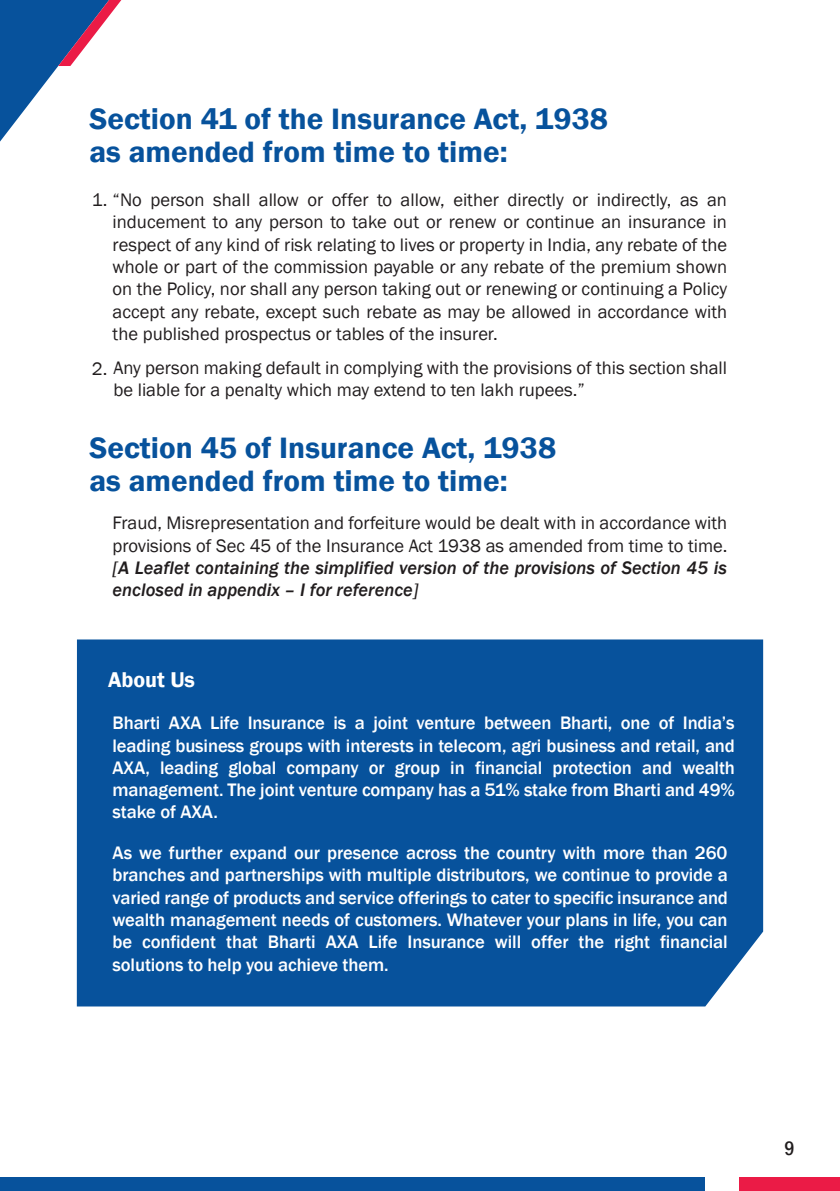
<style>
.page{position:relative;width:840px;height:1191px;background:#fff}
.page>*{position:absolute;margin:0;border:0;box-sizing:border-box;transform-origin:0 0}
.t1{font:600 30.2px/33.4px "Franklin Gothic";color:#07529c}
.t2{font:600 22px "Franklin Gothic";color:#fff}
.t3{font:500 condensed 20px "Franklin Gothic";color:#211d1e}
.t4{font:18.6px/22.4px "Franklin Gothic";color:#211d1e}
.t5{font:500 18.6px/22.4px "Franklin Gothic";letter-spacing:-.005em;color:#fff;text-align:justify}
.t6{font:italic 500 18.6px/22.4px "Franklin Gothic";color:#211d1e}
</style>
<div class="page">
<svg style="left:0;top:0;width:121px;height:142px"></svg>
<div style="left:0;top:1177px;width:704px;height:14px;background:#07529c"></div>
<div style="left:738px;top:1177px;width:101px;height:14px;background:#eb1b46"></div>
<div style="left:77px;top:639px;width:685px;height:367px;background:#07529c"></div>
<h1 class="t1" style="left:89px;top:102px;width:520px">Section 41 of the Insurance Act, 1938 as amended from time to time:</h1>
<p class="t4" style="left:112px;top:189px;width:616px;text-align:justify;text-indent:-21px">1. “No person shall allow or offer to allow, either directly or indirectly, as an inducement to any person to take out or renew or continue an insurance in respect of any kind of risk relating to lives or property in India, any rebate of the whole or part of the commission payable or any rebate of the premium shown on the Policy, nor shall any person taking out or renewing or continuing a Policy accept any rebate, except such rebate as may be allowed in accordance with the published prospectus or tables of the insurer.</p>
<p class="t4" style="left:113px;top:357px;width:615px;text-indent:-22px">2. Any person making default in complying with the provisions of this section shall be liable for a penalty which may extend to ten lakh rupees.”</p>
<h1 class="t1" style="left:89px;top:431px;width:468px">Section 45 of Insurance Act, 1938 as amended from time to time:</h1>
<p class="t4" style="left:112px;top:512px;width:616px">Fraud, Misrepresentation and forfeiture would be dealt with in accordance with provisions of Sec 45 of the Insurance Act 1938 as amended from time to time.</p>
<p class="t6" style="left:112px;top:557px;width:615px">[A Leaflet containing the simplified version of the provisions of Section 45 is enclosed in appendix – I for reference]</p>
<p class="t2" style="left:108px;top:666px;width:88px">About Us</p>
<p class="t5" style="left:112px;top:712px;width:623px">Bharti AXA Life Insurance is a joint venture between Bharti, one of India’s leading business groups with interests in telecom, agri business and retail, and AXA, leading global company or group in financial protection and wealth management. The joint venture company has a 51% stake from Bharti and 49% stake of AXA.</p>
<p class="t5" style="left:112px;top:841px;width:616px">As we further expand our presence across the country with more than 260 branches and partnerships with multiple distributors, we continue to provide a varied range of products and service offerings to cater to specific insurance and wealth management needs of customers. Whatever your plans in life, you can be confident that Bharti AXA Life Insurance will offer the right financial solutions to help you achieve them.</p>
<p class="t3" style="left:784px;top:1134px;width:12px">9</p>
</div>
